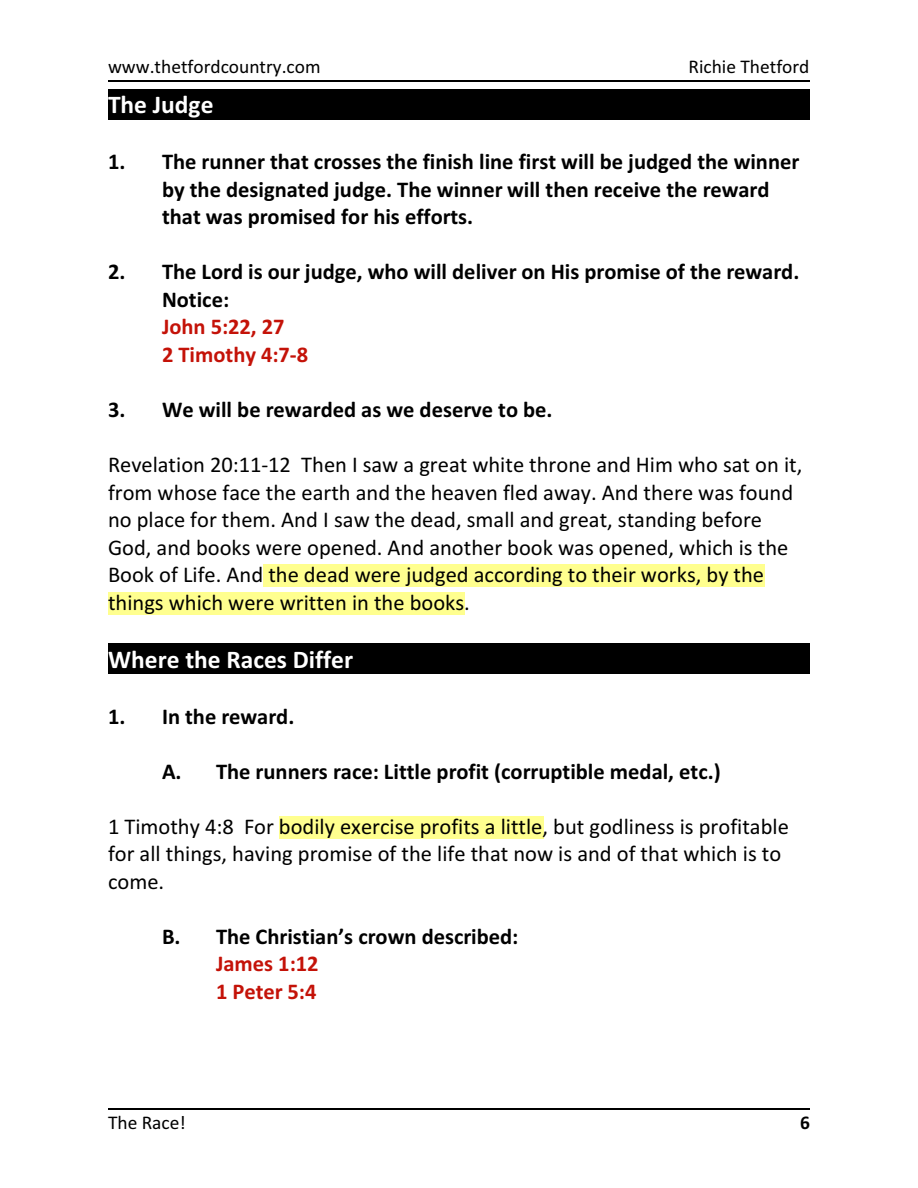
<style>
.page{position:relative;width:918px;height:1188px;background:#fff}
.page>*{position:absolute;margin:0;border:0;box-sizing:border-box;transform-origin:0 0}
.t1{font:700 25.5px "Calibri";color:#fff}
.t2{font:22.5px/27.6px "Calibri";color:#000}
.t3{font:700 22.5px/27.6px "Calibri";color:#000}
.t4{font:700 22.5px/27.6px "Calibri";color:#c41208}
.t5{font:19.5px "Calibri";color:#000}
.t6{font:700 19.5px "Calibri";color:#000}
</style>
<div class="page">
<hr style="left:109px;top:80px;width:701px;height:2px;background:#000">
<div style="left:108px;top:89px;width:702px;height:31px;background:#000"></div>
<div style="left:108px;top:644px;width:702px;height:30px;background:#000"></div>
<div style="left:263px;top:564px;width:502px;height:23px;background:#ffff8f"></div>
<div style="left:108px;top:592px;width:357px;height:22px;background:#ffff8f"></div>
<div style="left:279px;top:816px;width:264px;height:22px;background:#ffff8f"></div>
<hr style="left:108px;top:1109px;width:702px;height:1px;background:#000">
<p class="t5" style="left:108px;top:58px;width:214px">www.thetfordcountry.com</p>
<p class="t5" style="left:688px;top:58px;width:123px">Richie Thetford</p>
<p class="t1" style="left:108px;top:94px;width:107px">The Judge</p>
<p class="t3" style="left:162px;top:150px;width:639px;text-indent:-54px">1. The runner that crosses the finish line first will be judged the winner by the designated judge. The winner will then receive the reward that was promised for his efforts.</p>
<p class="t3" style="left:162px;top:260px;width:639px;text-indent:-54px">2. The Lord is our judge, who will deliver on His promise of the reward.<br>Notice:</p>
<p class="t4" style="left:162px;top:315px;width:148px">John 5:22, 27<br>2 Timothy 4:7-8</p>
<p class="t3" style="left:108px;top:398px;width:446px">3. We will be rewarded as we deserve to be.</p>
<p class="t2" style="left:108px;top:453px;width:696px">Revelation 20:11-12 Then I saw a great white throne and Him who sat on it, from whose face the earth and the heaven fled away. And there was found no place for them. And I saw the dead, small and great, standing before God, and books were opened. And another book was opened, which is the Book of Life. And the dead were judged according to their works, by the things which were written in the books.</p>
<p class="t1" style="left:108px;top:649px;width:247px">Where the Races Differ</p>
<p class="t3" style="left:108px;top:704px;width:188px">1. In the reward.</p>
<p class="t3" style="left:162px;top:759px;width:560px">A. The runners race: Little profit (corruptible medal, etc.)</p>
<p class="t2" style="left:108px;top:814px;width:682px">1 Timothy 4:8 For bodily exercise profits a little, but godliness is profitable for all things, having promise of the life that now is and of that which is to come.</p>
<p class="t3" style="left:162px;top:924px;width:358px">B. The Christian’s crown described:</p>
<p class="t4" style="left:216px;top:952px;width:104px">James 1:12<br>1 Peter 5:4</p>
<p class="t5" style="left:108px;top:1114px;width:79px">The Race!</p>
<p class="t6" style="left:800px;top:1114px;width:11px">6</p>
</div>
